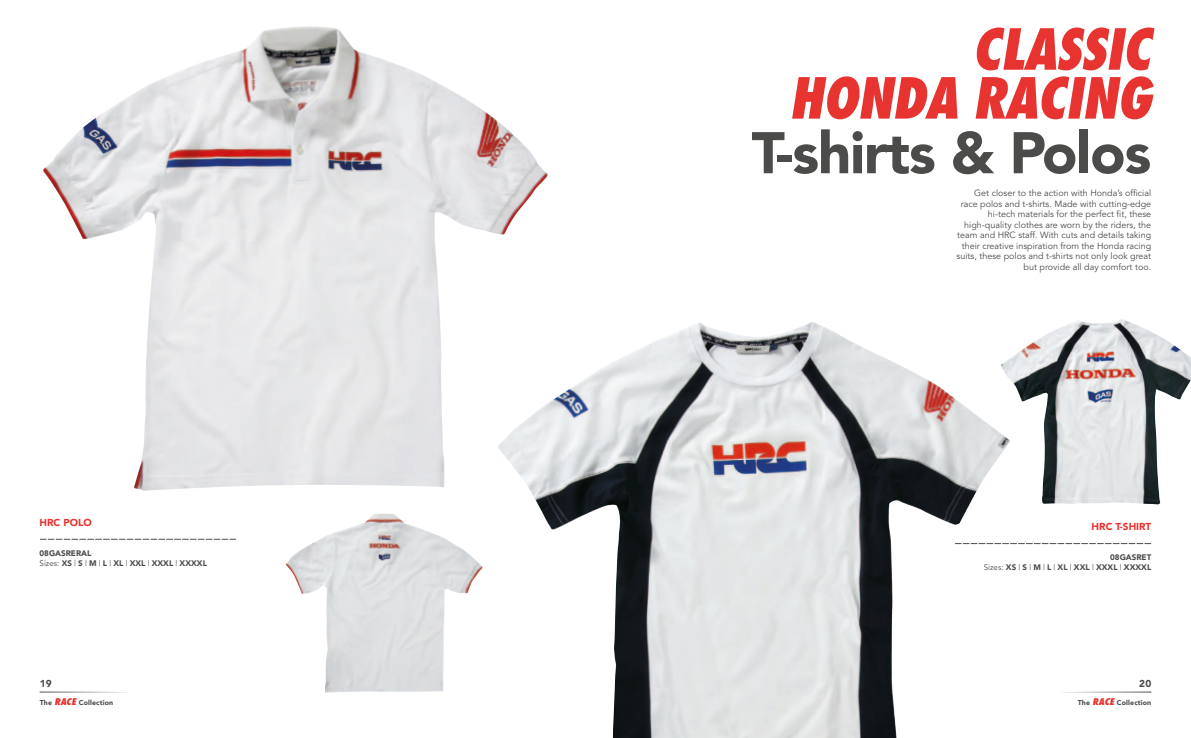
<style>
.page{position:relative;width:1191px;height:738px;background:#fff}
.page>*{position:absolute;margin:0;border:0;box-sizing:border-box;transform-origin:0 0}
.t1{font:900 58px "Avenir";letter-spacing:-.02em;color:#4b4b4a}
.t2{font:italic 800 condensed 55px/48.8px "Futura";letter-spacing:-.02em;color:#e73431;text-align:right}
.t3{font:900 10px "Avenir";color:#e73431}
.t4{font:900 10px "Avenir";color:#4b4b4a}
.t5{font:9px/10.5px "Avenir";color:#4b4b4a;text-align:right}
.t6{font:900 8px/10px "Avenir";color:#4b4b4a}
.t7{font:8px "Avenir";color:#4b4b4a}
.t8{font:900 7px "Avenir";letter-spacing:.02em;color:#4b4b4a}
.s1{font-weight:400}
.s2{font-family:"Futura";font-weight:800;font-style:italic;font-stretch:condensed;font-size:9px;color:#e73431}
.s3{font-weight:900}
</style>
<div class="page">
<img style="left:43px;top:26px;width:505px;height:464px">
<img style="left:496px;top:321px;width:513px;height:416px">
<img style="left:1000px;top:319px;width:191px;height:185px">
<img style="left:285px;top:513px;width:198px;height:179px">
<svg style="left:955px;top:543px;width:195px;height:1px"></svg>
<svg style="left:40px;top:538px;width:196px;height:1px"></svg>
<svg style="left:1082px;top:691px;width:69px;height:1px"></svg>
<svg style="left:40px;top:691px;width:72px;height:1px"></svg>
<p class="t3" style="left:40px;top:515px;width:39px">HRC POLO</p>
<p class="t6" style="left:40px;top:547px;width:97px">08GASRERAL<br><span class="s1">Sizes:</span> XS <span class="s1">|</span> S <span class="s1">|</span> M <span class="s1">|</span> L <span class="s1">|</span> XL <span class="s1">|</span> XXL</p>
<p class="t6" style="left:148px;top:557px;width:11px"><span class="s1">|</span> XXXL</p>
<p class="t6" style="left:176px;top:557px;width:11px"><span class="s1">|</span> XXXXL</p>
<p class="t4" style="left:40px;top:676px;width:14px">19</p>
<p class="t8" style="left:40px;top:697px;width:75px">The <span class="s2">RACE</span> Collection</p>
<h2 class="t2" style="left:789px;top:24px;width:364px">CLASSIC<br>HONDA RACING</h2>
<h1 class="t1" style="left:751px;top:118px;width:401px">T-shirts &amp; Polos</h1>
<p class="t5" style="left:956px;top:188px;width:196px">Get closer to the action with Honda’s official race polos and t-shirts. Made with cutting-edge hi-tech materials for the perfect fit, these high-quality clothes are worn by the riders, the team and HRC staff. With cuts and details taking their creative inspiration from the Honda racing suits, these polos and t-shirts not only look great but provide all day comfort too.</p>
<p class="t3" style="left:1091px;top:520px;width:61px">HRC T-SHIRT</p>
<p class="t6" style="left:1110px;top:551px;width:43px">08GASRET</p>
<p class="t7" style="left:983px;top:562px;width:97px">Sizes: <span class="s3">XS</span> | <span class="s3">S</span> | <span class="s3">M</span> | <span class="s3">L</span> | <span class="s3">XL</span> | <span class="s3">XXL</span></p>
<p class="t6" style="left:1092px;top:561px;width:11px"><span class="s1">|</span> XXXL</p>
<p class="t6" style="left:1119px;top:561px;width:11px"><span class="s1">|</span> XXXXL</p>
<p class="t4" style="left:1139px;top:676px;width:14px">20</p>
<p class="t8" style="left:1077px;top:697px;width:75px">The <span class="s2">RACE</span> Collection</p>
</div>
